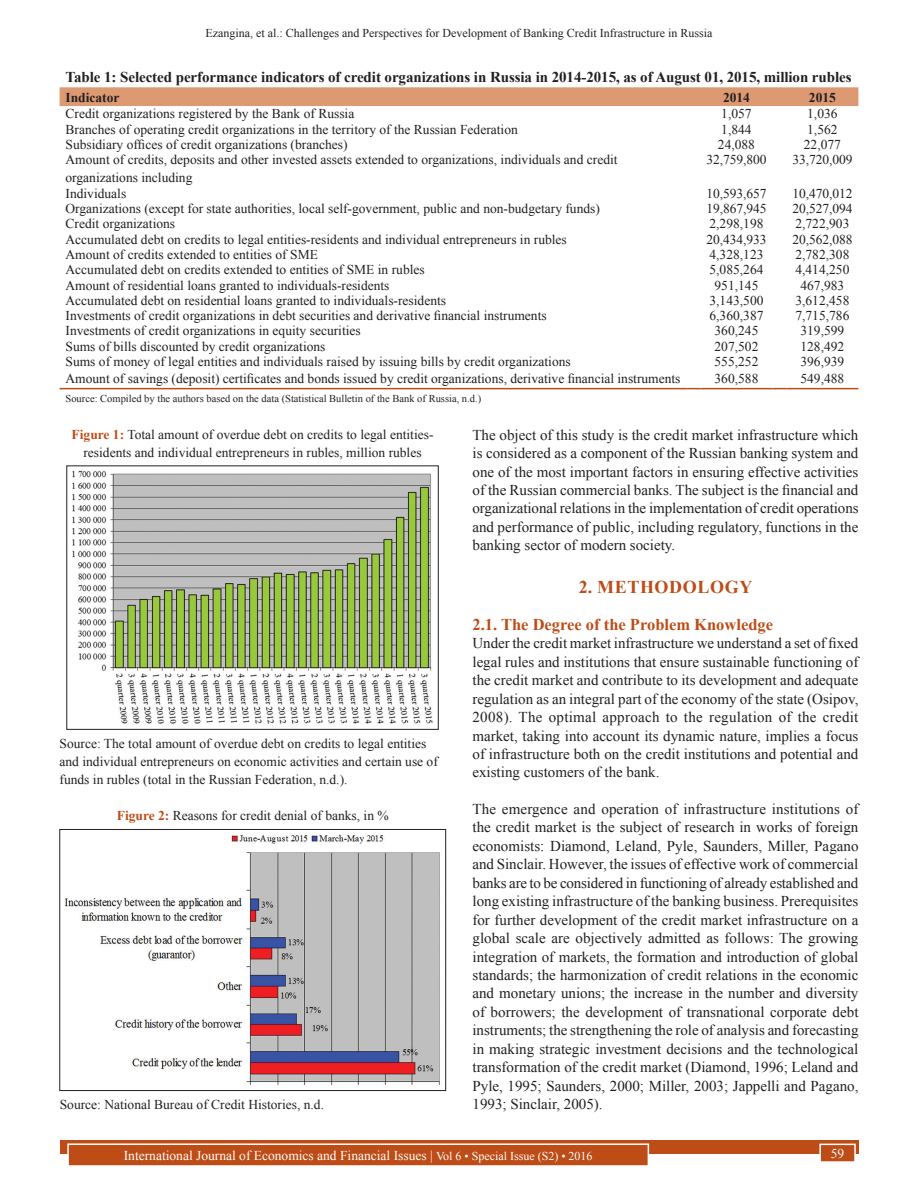
<style>
.page{position:relative;width:918px;height:1188px;background:#fff}
.page>*{position:absolute;margin:0;border:0;box-sizing:border-box;transform-origin:0 0}
.t1{font:700 18px "Times New Roman";letter-spacing:.035em;color:#bd4c16}
.t2{font:700 16.5px "Times New Roman";color:#bd4c16}
.TX{font:15px/18.5px "Times New Roman";color:#231f20;text-align:justify}
.TT{font:700 15px "Times New Roman";letter-spacing:-.005em;color:#231f20}
.TB{font:13.5px/18px "Times New Roman";color:#231f20}
.FGC_SRC{font:13.5px/18px "Times New Roman";color:#231f20}
.FGC{font:13.5px/18px "Times New Roman";color:#231f20;text-align:center}
.TBL{font:13.5px "Times New Roman";color:#231f20}
.Folio{font:13.5px "Times New Roman";color:#fff}
.TCH{font:700 13.5px "Times New Roman";color:#231f20}
.t3{font:12px "Times New Roman";color:#231f20}
.TFN{font:10.5px "Times New Roman";color:#231f20}
.s1{font-weight:700;color:#bd4c16}
.s2{font-size:12px}
</style>
<div class="page">
<div style="left:60px;top:1140px;width:798px;height:13px;background:#bd4c16"></div>
<div style="left:68px;top:1144px;width:580px;height:22px;background:#bd4c16"></div>
<div style="left:67px;top:1143px;width:582px;height:24px;border:2px solid #fff"></div>
<div style="left:820px;top:1144px;width:35px;height:18px;background:#bd4c16"></div>
<div style="left:819px;top:1144px;width:37px;height:19px;border:2px solid #fff"></div>
<div style="left:60px;top:87px;width:798px;height:19px;background:#dd9972"></div>
<hr style="left:60px;top:388px;width:627px;height:1px;background:#bd4c16">
<svg style="left:687px;top:388px;width:13px;height:1px"></svg>
<hr style="left:700px;top:388px;width:72px;height:1px;background:#bd4c16">
<svg style="left:772px;top:388px;width:14px;height:1px"></svg>
<hr style="left:786px;top:388px;width:72px;height:1px;background:#bd4c16">
<img style="left:72px;top:470px;width:361px;height:254px">
<img style="left:64px;top:834px;width:376px;height:251px">
<div style="left:60px;top:829px;width:386px;height:262px;border:1px solid #231f20"></div>
<p class="t3" style="left:206px;top:25px;width:508px">Ezangina, et al.: Challenges and Perspectives for Development of Banking Credit Infrastructure in Russia</p>
<p class="TT" style="left:66px;top:66px;width:788px">Table 1: Selected performance indicators of credit organizations in Russia in 2014‑2015, as of August 01, 2015, million rubles</p>
<p class="TCH" style="left:66px;top:87px;width:56px">Indicator</p>
<p class="TCH" style="left:723px;top:87px;width:28px">2014</p>
<p class="TCH" style="left:809px;top:87px;width:28px">2015</p>
<p class="TB" style="left:66px;top:104px;width:290px">Credit organizations registered by the Bank of Russia</p>
<p class="TB" style="left:721px;top:104px;width:32px">1,057</p>
<p class="TB" style="left:807px;top:104px;width:32px">1,036</p>
<p class="TB" style="left:66px;top:120px;width:454px">Branches of operating credit organizations in the territory of the Russian Federation</p>
<p class="TB" style="left:721px;top:120px;width:32px">1,844</p>
<p class="TB" style="left:807px;top:120px;width:32px">1,562</p>
<p class="TB" style="left:66px;top:135px;width:284px">Subsidiary offices of credit organizations (branches)</p>
<p class="TB" style="left:718px;top:135px;width:39px">24,088</p>
<p class="TB" style="left:804px;top:135px;width:39px">22,077</p>
<p class="TB" style="left:66px;top:150px;width:554px">Amount of credits, deposits and other invested assets extended to organizations, individuals and credit organizations including</p>
<p class="TB" style="left:706px;top:150px;width:62px">32,759,800</p>
<p class="TB" style="left:792px;top:150px;width:62px">33,720,009</p>
<p class="TB" style="left:66px;top:184px;width:62px">Individuals</p>
<p class="TB" style="left:706px;top:184px;width:62px">10,593,657</p>
<p class="TB" style="left:792px;top:184px;width:62px">10,470,012</p>
<p class="TB" style="left:66px;top:199px;width:536px">Organizations (except for state authorities, local self‑government, public and non‑budgetary funds)</p>
<p class="TB" style="left:706px;top:199px;width:62px">19,867,945</p>
<p class="TB" style="left:792px;top:199px;width:62px">20,527,094</p>
<p class="TB" style="left:66px;top:214px;width:111px">Credit organizations</p>
<p class="TB" style="left:710px;top:214px;width:55px">2,298,198</p>
<p class="TB" style="left:795px;top:214px;width:55px">2,722,903</p>
<p class="TB" style="left:66px;top:230px;width:503px">Accumulated debt on credits to legal entities‑residents and individual entrepreneurs in rubles</p>
<p class="TB" style="left:706px;top:230px;width:62px">20,434,933</p>
<p class="TB" style="left:792px;top:230px;width:62px">20,562,088</p>
<p class="TB" style="left:66px;top:245px;width:254px">Amount of credits extended to entities of SME</p>
<p class="TB" style="left:710px;top:245px;width:55px">4,328,123</p>
<p class="TB" style="left:795px;top:245px;width:55px">2,782,308</p>
<p class="TB" style="left:66px;top:260px;width:361px">Accumulated debt on credits extended to entities of SME in rubles</p>
<p class="TB" style="left:710px;top:260px;width:55px">5,085,264</p>
<p class="TB" style="left:795px;top:260px;width:55px">4,414,250</p>
<p class="TB" style="left:66px;top:276px;width:325px">Amount of residential loans granted to individuals‑residents</p>
<p class="TB" style="left:715px;top:276px;width:45px">951,145</p>
<p class="TB" style="left:800px;top:276px;width:45px">467,983</p>
<p class="TB" style="left:66px;top:291px;width:382px">Accumulated debt on residential loans granted to individuals‑residents</p>
<p class="TB" style="left:710px;top:291px;width:55px">3,143,500</p>
<p class="TB" style="left:795px;top:291px;width:55px">3,612,458</p>
<p class="TB" style="left:66px;top:306px;width:483px">Investments of credit organizations in debt securities and derivative financial instruments</p>
<p class="TB" style="left:710px;top:306px;width:55px">6,360,387</p>
<p class="TB" style="left:795px;top:306px;width:55px">7,715,786</p>
<p class="TB" style="left:66px;top:322px;width:297px">Investments of credit organizations in equity securities</p>
<p class="TB" style="left:715px;top:322px;width:45px">360,245</p>
<p class="TB" style="left:800px;top:322px;width:45px">319,599</p>
<p class="TB" style="left:66px;top:337px;width:261px">Sums of bills discounted by credit organizations</p>
<p class="TB" style="left:715px;top:337px;width:45px">207,502</p>
<p class="TB" style="left:800px;top:337px;width:45px">128,492</p>
<p class="TB" style="left:66px;top:352px;width:507px">Sums of money of legal entities and individuals raised by issuing bills by credit organizations</p>
<p class="TB" style="left:715px;top:352px;width:45px">555,252</p>
<p class="TB" style="left:800px;top:352px;width:45px">396,939</p>
<p class="TBL" style="left:66px;top:369px;width:617px">Amount of savings (deposit) certificates and bonds issued by credit organizations, derivative financial instruments</p>
<p class="TBL" style="left:715px;top:369px;width:45px">360,588</p>
<p class="TBL" style="left:800px;top:369px;width:45px">549,488</p>
<p class="TFN" style="left:66px;top:391px;width:417px">Source: Compiled by the authors based on the data (Statistical Bulletin of the Bank of Russia, n.d.)</p>
<p class="FGC" style="left:72px;top:425px;width:363px"><span class="s1">Figure 1:</span> Total amount of overdue debt on credits to legal entities&shy;residents and individual entrepreneurs in rubles, million rubles</p>
<p class="TX" style="left:472px;top:425px;width:388px">The object of this study is the credit market infrastructure which is considered as a component of the Russian banking system and one of the most important factors in ensuring effective activities of the Russian commercial banks. The subject is the financial and organizational relations in the implementation of credit operations and performance of public, including regulatory, functions in the banking sector of modern society.</p>
<h1 class="t1" style="left:579px;top:574px;width:175px">2. METHODOLOGY</h1>
<h2 class="t2" style="left:472px;top:612px;width:302px">2.1. The Degree of the Problem Knowledge</h2>
<p class="TX" style="left:472px;top:634px;width:387px">Under the credit market infrastructure we understand a set of fixed legal rules and institutions that ensure sustainable functioning of the credit market and contribute to its development and adequate regulation as an integral part of the economy of the state (Osipov, 2008). The optimal approach to the regulation of the credit market, taking into account its dynamic nature, implies a focus of infrastructure both on the credit institutions and potential and existing customers of the bank.</p>
<p class="TX" style="left:472px;top:799px;width:388px">The emergence and operation of infrastructure institutions of the credit market is the subject of research in works of foreign economists: Diamond, Leland, Pyle, Saunders, Miller, Pagano and Sinclair. However, the issues of effective work of commercial banks are to be considered in functioning of already established and long existing infrastructure of the banking business. Prerequisites for further development of the credit market infrastructure on a global scale are objectively admitted as follows: The growing integration of markets, the formation and introduction of global standards; the harmonization of credit relations in the economic and monetary unions; the increase in the number and diversity of borrowers; the development of transnational corporate debt instruments; the strengthening the role of analysis and forecasting in making strategic investment decisions and the technological transformation of the credit market (Diamond, 1996; Leland and Pyle, 1995; Saunders, 2000; Miller, 2003; Jappelli and Pagano, 1993; Sinclair, 2005).</p>
<p class="FGC_SRC" style="left:60px;top:734px;width:380px">Source: The total amount of overdue debt on credits to legal entities and individual entrepreneurs on economic activities and certain use of funds in rubles (total in the Russian Federation, n.d.).</p>
<p class="FGC" style="left:117px;top:806px;width:273px"><span class="s1">Figure 2:</span> Reasons for credit denial of banks, in %</p>
<p class="FGC_SRC" style="left:60px;top:1095px;width:266px">Source: National Bureau of Credit Histories, n.d.</p>
<p class="Folio" style="left:124px;top:1146px;width:470px">International Journal of Economics and Financial Issues | <span class="s2">Vol 6 • Special Issue (S2) • 2016</span></p>
<p class="Folio" style="left:831px;top:1144px;width:15px">59</p>
</div>
